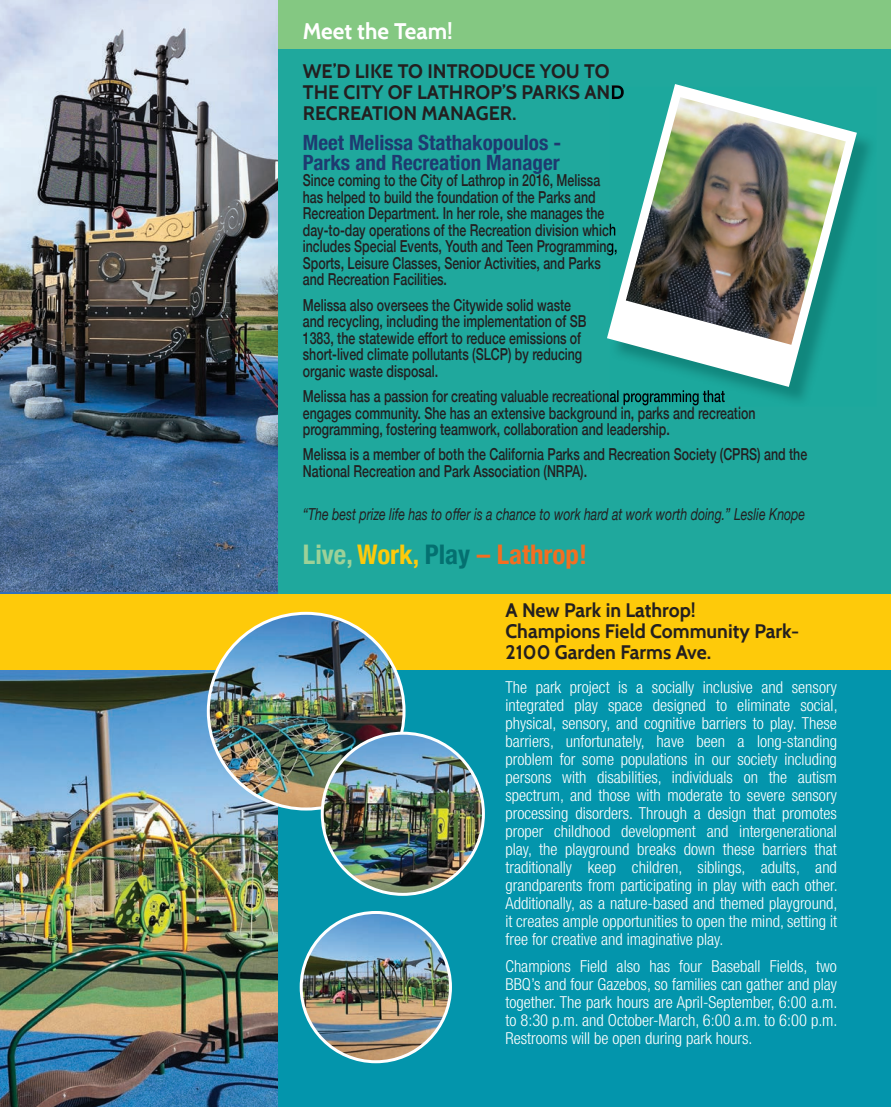
<style>
.page{position:relative;width:891px;height:1107px;background:#1fa89d}
.page>*{position:absolute;margin:0;border:0;box-sizing:border-box;transform-origin:0 0}
.t1{font:700 condensed 27px "Helvetica Neue";color:#f36e21}
.t2{font:700 22.5px "Cabin";color:#fff}
.t3{font:700 condensed 21px/19.5px "Helvetica Neue";color:#1e3a70}
.t4{font:700 19.5px/21px "Cabin";color:#231f20}
.t5{font:300 condensed 16.5px/18px "Helvetica Neue LT Std";color:#fff;text-align:justify}
.t6{font:500 16.5px/16.5px "Helvetica Neue";color:#231f20;scale:.75 1}
.t7{font:italic 16.5px "Helvetica Neue";color:#231f20;scale:.75 1}
.s1{color:#9dd198}
.s2{color:#feca0a}
.s3{color:#047070}
</style>
<div class="page">
<div style="left:0;top:594px;width:891px;height:513px;background:#0395ac"></div>
<div style="left:0;top:0;width:891px;height:49px;background:#84c882"></div>
<img style="left:0;top:0;width:278px;height:592px">
<img style="left:623px;top:138px;width:247px;height:268px">
<img style="left:610px;top:390px;width:115px;height:15px">
<svg style="left:607px;top:84px;width:250px;height:303px"></svg>
<img style="left:626px;top:97px;width:220px;height:248px">
<img style="left:0;top:592px;width:278px;height:515px">
<div style="left:0;top:594px;width:891px;height:75px;background:#feca0a"></div>
<img style="left:208px;top:613px;width:196px;height:196px;border-radius:98px">
<img style="left:301px;top:912px;width:149px;height:150px;border-radius:75px">
<div style="left:300px;top:911px;width:152px;height:152px;border:3px solid #fff;border-radius:50%"></div>
<img style="left:322px;top:733px;width:161px;height:161px;border-radius:81px">
<div style="left:321px;top:732px;width:164px;height:164px;border:3px solid #fff;border-radius:50%"></div>
<h2 class="t2" style="left:303px;top:18px;width:151px">Meet the Team!</h2>
<p class="t4" style="left:303px;top:61px;width:323px">WE’D LIKE TO INTRODUCE YOU TO<br>THE CITY OF LATHROP’S PARKS AND<br>RECREATION MANAGER.</p>
<p class="t3" style="left:303px;top:131px;width:260px">Meet Melissa Stathakopoulos -<br>Parks and Recreation Manager</p>
<p class="t6" style="left:303px;top:171px;width:421px">Since coming to the City of Lathrop in 2016, Melissa has helped to build the foundation of the Parks and Recreation Department. In her role, she manages the day-to-day operations of the Recreation division which includes Special Events, Youth and Teen Programming, Sports, Leisure Classes, Senior Activities, and Parks and Recreation Facilities.</p>
<p class="t6" style="left:303px;top:295px;width:380px">Melissa also oversees the Citywide solid waste and recycling, including the implementation of SB 1383, the statewide effort to reduce emissions of short-lived climate pollutants (SLCP) by reducing organic waste disposal.</p>
<p class="t6" style="left:303px;top:387px;width:605px">Melissa has a passion for creating valuable recreational programming that engages community. She has an extensive background in, parks and recreation programming, fostering teamwork, collaboration and leadership.</p>
<p class="t6" style="left:303px;top:445px;width:674px">Melissa is a member of both the California Parks and Recreation Society (CPRS) and the<br>National Recreation and Park Association (NRPA).</p>
<p class="t7" style="left:303px;top:503px;width:671px">“The best prize life has to offer is a chance to work hard at work worth doing.” Leslie Knope</p>
<h1 class="t1" style="left:303px;top:532px;width:286px"><span class="s1">Live,</span> <span class="s2">Work,</span> <span class="s3">Play</span> – Lathrop!</h1>
<p class="t4" style="left:505px;top:599px;width:295px">A New Park in Lathrop!<br>Champions Field Community Park-<br>2100 Garden Farms Ave.</p>
<p class="t5" style="left:505px;top:678px;width:334px">The park project is a socially inclusive and sensory integrated play space designed to eliminate social, physical, sensory, and cognitive barriers to play. These barriers, unfortunately, have been a long-standing problem for some populations in our society including persons with disabilities, individuals on the autism spectrum, and those with moderate to severe sensory processing disorders. Through a design that promotes proper childhood development and intergenerational play, the playground breaks down these barriers that traditionally keep children, siblings, adults, and grandparents from participating in play with each other.<br>Additionally, as a nature-based and themed playground, it creates ample opportunities to open the mind, setting it free for creative and imaginative play.</p>
<p class="t5" style="left:505px;top:957px;width:334px">Champions Field also has four Baseball Fields, two BBQ’s and four Gazebos, so families can gather and play together. The park hours are April-September, 6:00 a.m. to 8:30 p.m. and October-March, 6:00 a.m. to 6:00 p.m.<br>Restrooms will be open during park hours.</p>
</div>
